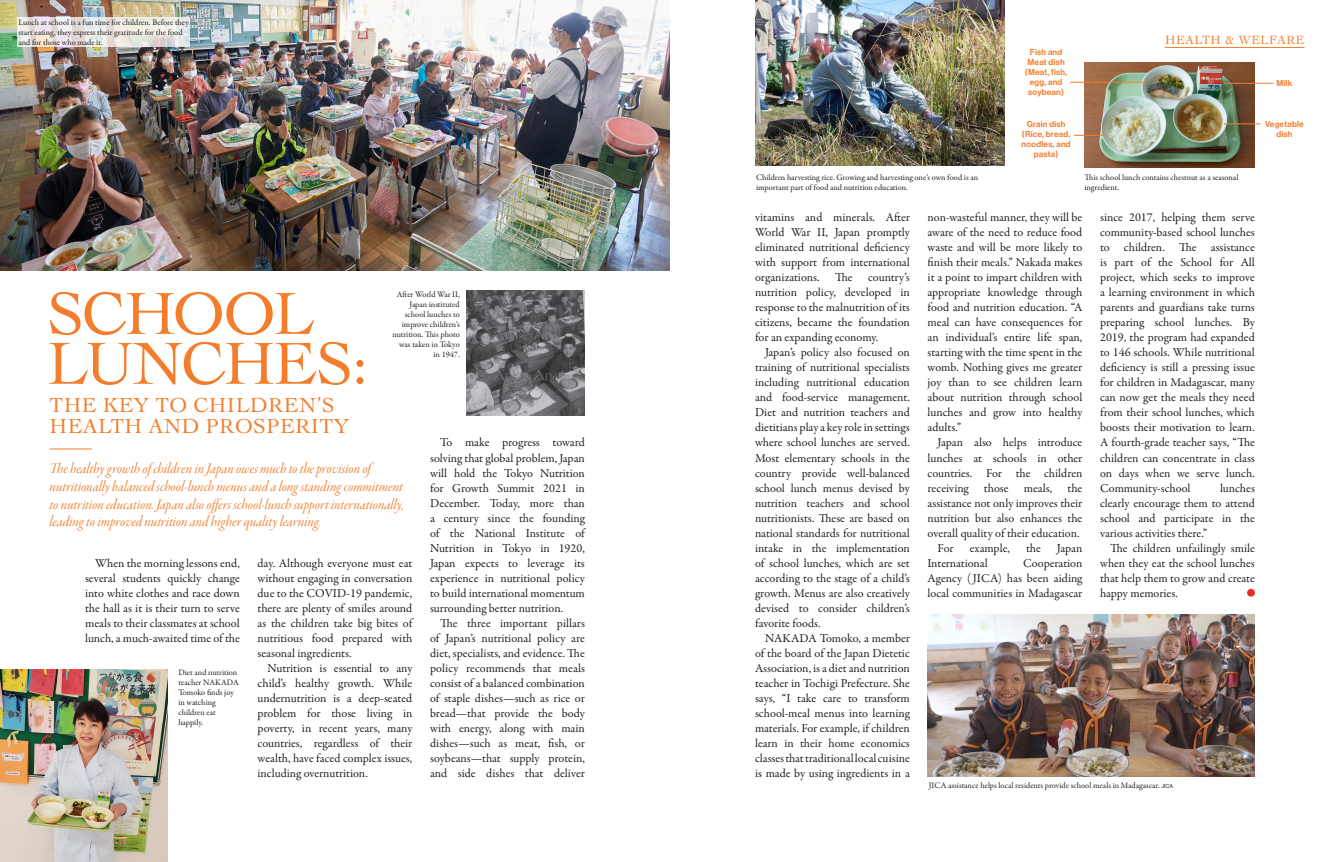
<style>
.page{position:relative;width:1340px;height:862px;background:#fff}
.page>*{position:absolute;margin:0;border:0;box-sizing:border-box;transform-origin:0 0}
.t1{font:62.5px "Cochin";letter-spacing:-.04em;color:#f47d2c}
.t2{font:21.25px "Cochin";letter-spacing:.02em;color:#f47d2c}
.t3{font:15.62px/17.8px "Garamond Premr Pro It Disp";color:#f47d2c}
.t4{font:12.5px "Cochin";letter-spacing:.04em;color:#f47d2c}
.t5{font:12.25px/15px "Garamond Premr Pro";letter-spacing:-.005em;color:#231f20;text-align:justify}
.t6{font:8.5px/10px "Garamond Premr Pro";color:#231f20}
.t7{font:8.5px/10px "N Haas Grotesk DS Std 65 Md";letter-spacing:.025em;color:#f47d2c;text-align:center}
.s1{font-family:"N Haas Grotesk DS Std 55 Rg";font-size:5.62px}
</style>
<div class="page">
<hr style="left:1164px;top:47px;width:140px;height:1px;background:#f47d2c">
<hr style="left:50px;top:448px;width:42px;height:1px;background:#f47d2c">
<div style="left:1247px;top:588px;width:7px;height:8px;background:#ee2a24;border-radius:50%"></div>
<img style="left:0;top:0;width:670px;height:270px">
<img style="left:0;top:669px;width:168px;height:192px">
<img style="left:755px;top:0;width:250px;height:165px">
<img style="left:1084px;top:62px;width:170px;height:106px">
<img style="left:927px;top:614px;width:327px;height:162px">
<hr style="left:1070px;top:82px;width:74px;height:1px;background:#f47d2c">
<hr style="left:1074px;top:135px;width:30px;height:1px;background:#f47d2c">
<hr style="left:1224px;top:83px;width:49px;height:1px;background:#f47d2c">
<hr style="left:1224px;top:123px;width:36px;height:1px;background:#f47d2c">
<img style="left:467px;top:290px;width:118px;height:125px">
<svg style="left:18px;top:18px;width:172px;height:29px;background:#e9e6e2"></svg>
<p class="t6" style="left:18px;top:17px;width:172px">Lunch at school is a fun time for children. Before they start eating, they express their gratitude for the food and for those who made it.</p>
<p class="t1" style="left:47px;top:271px;width:268px">SCHOOL</p>
<p class="t1" style="left:47px;top:321px;width:323px">LUNCHES:</p>
<p class="t2" style="left:50px;top:390px;width:286px">THE KEY TO CHILDREN’S</p>
<p class="t2" style="left:50px;top:411px;width:301px">HEALTH AND PROSPERITY</p>
<p class="t6" style="left:392px;top:289px;width:69px;text-align:right">After World War II,<br>Japan instituted school lunches to improve children’s nutrition. This photo was taken in Tokyo</p>
<p class="t6" style="left:433px;top:349px;width:28px">in 1947.</p>
<p class="t3" style="left:50px;top:460px;width:356px">The healthy growth of children in Japan owes much to the provision of nutritionally balanced school-lunch menus and a long standing commitment to nutrition education. Japan also offers school-lunch support internationally, leading to improved nutrition and higher quality learning.</p>
<p class="t5" style="left:85px;top:555px;width:156px;text-indent:10px">When the morning lessons end, several students quickly change into white clothes and race down the hall as it is their turn to serve meals to their classmates at school lunch, a much-awaited time of the</p>
<p class="t5" style="left:257px;top:555px;width:156px">day. Although everyone must eat without engaging in conversation due to the COVID-19 pandemic, there are plenty of smiles around as the children take big bites of nutritious food prepared with seasonal ingredients.</p>
<p class="t5" style="left:257px;top:660px;width:156px;text-indent:10px">Nutrition is essential to any child’s healthy growth. While undernutrition is a deep-seated problem for those living in poverty, in recent years, many countries, regardless of their wealth, have faced complex issues, including overnutrition.</p>
<p class="t6" style="left:178px;top:667px;width:62px">Diet and nutrition teacher NAKADA<br>Tomoko finds joy in watching children eat happily.</p>
<p class="t5" style="left:430px;top:435px;width:156px;text-indent:10px">To make progress toward solving that global problem, Japan will hold the Tokyo Nutrition for Growth Summit 2021 in December. Today, more than a century since the founding of the National Institute of Nutrition in Tokyo in 1920, Japan expects to leverage its experience in nutritional policy to build international momentum surrounding better nutrition.</p>
<p class="t5" style="left:430px;top:615px;width:156px;text-indent:10px">The three important pillars of Japan’s nutritional policy are diet, specialists, and evidence. The policy recommends that meals consist of a balanced combination of staple dishes—such as rice or bread—that provide the body with energy, along with main dishes—such as meat, fish, or soybeans—that supply protein, and side dishes that deliver</p>
<p class="t7" style="left:1029px;top:47px;width:34px">Fish and</p>
<p class="t7" style="left:1027px;top:57px;width:39px">Meat dish</p>
<p class="t7" style="left:1024px;top:67px;width:44px">(Meat, fish, egg, and soybean)</p>
<p class="t7" style="left:1026px;top:119px;width:40px">Grain dish</p>
<p class="t7" style="left:1021px;top:129px;width:51px">(Rice, bread, noodles, and pasta)</p>
<p class="t4" style="left:1165px;top:32px;width:141px">HEALTH &amp; WELFARE</p>
<p class="t7" style="left:1276px;top:78px;width:17px">Milk</p>
<p class="t7" style="left:1264px;top:119px;width:40px">Vegetable</p>
<p class="t7" style="left:1276px;top:129px;width:18px">dish</p>
<p class="t6" style="left:756px;top:173px;width:223px">Children harvesting rice. Growing and harvesting one’s own food is an important part of food and nutrition education.</p>
<p class="t6" style="left:1084px;top:173px;width:155px">This school lunch contains chestnut as a seasonal ingredient.</p>
<p class="t5" style="left:755px;top:210px;width:156px">vitamins and minerals. After World War II, Japan promptly eliminated nutritional deficiency with support from international organizations.</p>
<p class="t5" style="left:755px;top:270px;width:156px;text-indent:113px">country’s nutrition policy, developed in response to the malnutrition of its citizens, became the foundation for an expanding economy.</p>
<p class="t5" style="left:755px;top:345px;width:156px;text-indent:10px">Japan’s policy also focused on training of nutritional specialists including nutritional education and food-service management.<br>Diet and nutrition teachers and dietitians play a key role in settings where school lunches are served.<br>Most elementary schools in the country provide well-balanced school lunch menus devised by nutrition teachers and school nutritionists. These are based on national standards for nutritional intake in the implementation of school lunches, which are set according to the stage of a child’s growth. Menus are also creatively devised to consider children’s favorite foods.</p>
<p class="t5" style="left:755px;top:630px;width:156px;text-indent:10px">NAKADA Tomoko, a member of the board of the Japan Dietetic Association, is a diet and nutrition teacher in Tochigi Prefecture. She says, “I take care to transform school-meal menus into learning materials. For example, if children learn in their home economics classes that traditional local cuisine is made by using ingredients in a</p>
<p class="t5" style="left:835px;top:270px;width:19px">The</p>
<p class="t5" style="left:927px;top:210px;width:156px">non-wasteful manner, they will be aware of the need to reduce food waste and will be more likely to finish their meals.” Nakada makes it a point to impart children with appropriate knowledge through food and nutrition education. “A meal can have consequences for an individual’s entire life span, starting with the time spent in the womb. Nothing gives me greater joy than to see children learn about nutrition through school lunches and grow into healthy adults.”</p>
<p class="t5" style="left:927px;top:435px;width:156px;text-indent:10px">Japan also helps introduce lunches at schools in other countries. For the children receiving</p>
<p class="t5" style="left:984px;top:480px;width:26px">those</p>
<p class="t5" style="left:1023px;top:480px;width:30px">meals,</p>
<p class="t5" style="left:927px;top:480px;width:156px;text-indent:140px">the assistance not only improves their nutrition but also enhances the overall quality of their education.</p>
<p class="t5" style="left:937px;top:540px;width:18px">For</p>
<p class="t5" style="left:969px;top:540px;width:42px">example,</p>
<p class="t5" style="left:1026px;top:540px;width:16px">the</p>
<p class="t5" style="left:1056px;top:540px;width:27px">Japan</p>
<p class="t5" style="left:927px;top:555px;width:62px">International</p>
<p class="t5" style="left:927px;top:555px;width:156px;text-indent:96px">Cooperation Agency (JICA) has been aiding local communities in Madagascar</p>
<p class="t5" style="left:1100px;top:210px;width:156px">since 2017, helping them serve community-based school lunches to children. The assistance is part of the School for All project, which seeks to improve a learning environment in which parents and guardians take turns preparing school lunches. By 2019, the program had expanded to 146 schools. While nutritional deficiency is still a pressing issue for children in Madagascar, many can now get the meals they need from their school lunches, which boosts their motivation to learn.<br>A fourth-grade teacher says, “The children can concentrate in class on days when we serve lunch.<br>Community-school</p>
<p class="t5" style="left:1100px;top:480px;width:156px;text-indent:120px">lunches clearly encourage them to attend school and participate in the various activities there.”</p>
<p class="t5" style="left:1100px;top:540px;width:156px;text-indent:10px">The children unfailingly smile when they eat the school lunches that help them to grow and create happy memories.</p>
<p class="t6" style="left:928px;top:779px;width:246px">JICA assistance helps local residents provide school meals in Madagascar. <span class="s1">JICA</span></p>
</div>
